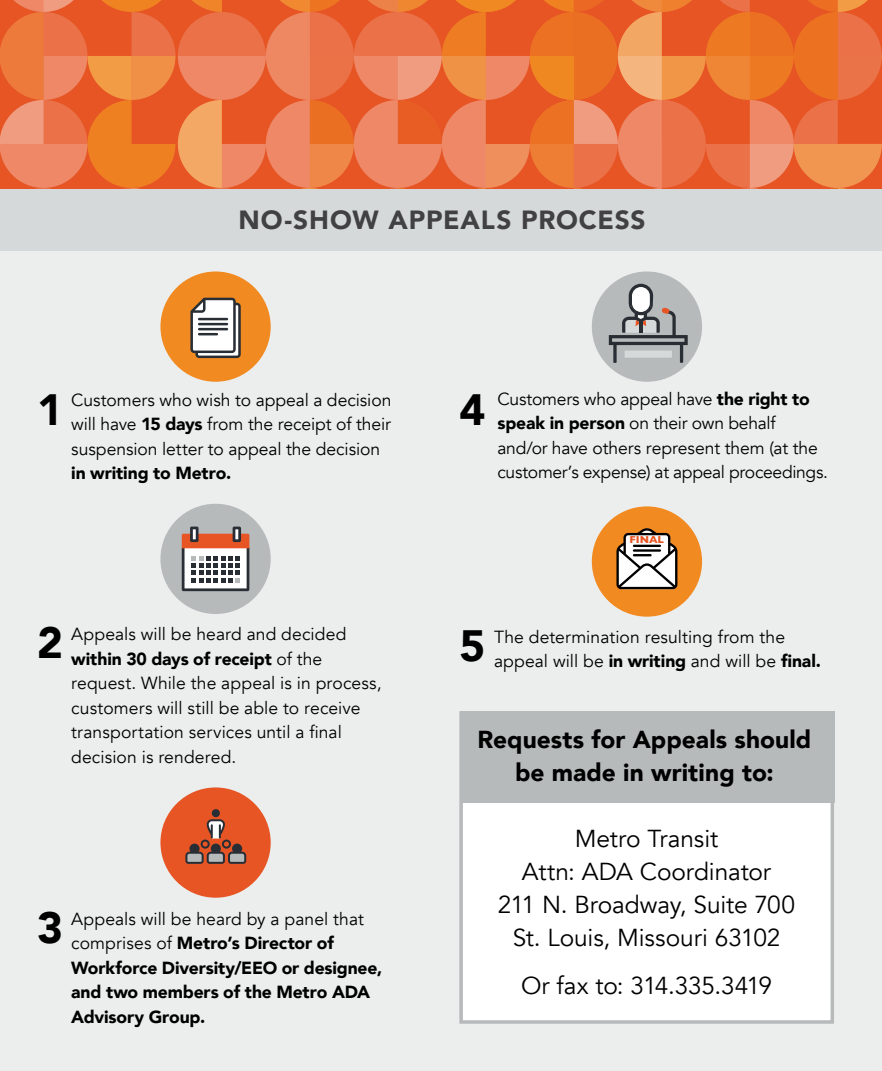
<style>
.page{position:relative;width:882px;height:1071px;background:#fff}
.page>*{position:absolute;margin:0;border:0;box-sizing:border-box;transform-origin:0 0}
.t1{font:900 43.75px "Avenir";color:#000}
.t2{font:900 26.25px "Avenir";letter-spacing:.03em;color:#414042}
.t3{font:24.5px "Avenir";letter-spacing:-.005em;color:#000}
.t4{font:900 24.5px/33.2px "Avenir";letter-spacing:.005em;color:#000;text-align:center}
.t5{font:17.5px/24.5px "Avenir";color:#000}
.t6{font:900 17.5px/24.5px "Avenir";letter-spacing:-.01em;color:#000}
.t7{font:700 10.33px "Gill Sans";color:#e75525}
.s1{font-weight:900}
.s2{font-weight:400}
</style>
<div class="page">
<div style="left:0;top:251px;width:882px;height:820px;background:#eceeee"></div>
<div style="left:0;top:188px;width:882px;height:63px;background:#d6d9d9"></div>
<div style="left:160px;top:271px;width:111px;height:111px;background:#f18a21;border-radius:50%"></div>
<svg style="left:190px;top:298px;width:51px;height:60px;background:#b6b2ad"></svg>
<div style="left:160px;top:787px;width:111px;height:111px;background:#e75525;border-radius:50%"></div>
<div style="left:212px;top:809px;width:8px;height:8px;background:#292e34;border-radius:50%"></div>
<svg style="left:185px;top:819px;width:61px;height:45px"></svg>
<div style="left:160px;top:504px;width:111px;height:110px;background:#b7babb;border-radius:50%"></div>
<svg style="left:182px;top:527px;width:67px;height:64px;background:#b89d95"></svg>
<div style="left:459px;top:711px;width:375px;height:313px;background:#fff;border:4px solid #b7babb"></div>
<div style="left:460px;top:711px;width:374px;height:91px;background:#b7babb"></div>
<div style="left:592px;top:271px;width:110px;height:111px;background:#b7babb;border-radius:50%"></div>
<svg style="left:609px;top:284px;width:79px;height:79px"></svg>
<div style="left:592px;top:506px;width:110px;height:111px;background:#f18a21;border-radius:50%"></div>
<svg style="left:616px;top:528px;width:61px;height:61px;background:#b8ab9e"></svg>
<svg style="left:0;top:0;width:882px;height:189px;background:#eb733f"></svg>
<p class="t2" style="left:238px;top:197px;width:409px">NO-SHOW APPEALS PROCESS</p>
<p class="t1" style="left:37px;top:372px;width:27px">1</p>
<p class="t5" style="left:71px;top:388px;width:322px">Customers who wish to appeal a decision will have <span class="s1">15 days</span> from the receipt of their suspension letter to appeal the decision <span class="s1">in writing to Metro.</span></p>
<p class="t1" style="left:37px;top:606px;width:27px">2</p>
<p class="t5" style="left:71px;top:622px;width:312px">Appeals will be heard and decided <span class="s1">within 30 days of receipt</span> of the request. While the appeal is in process, customers will still be able to receive transportation services until a final decision is rendered.</p>
<p class="t1" style="left:37px;top:890px;width:27px">3</p>
<p class="t6" style="left:71px;top:906px;width:313px"><span class="s2">Appeals will be heard by a panel that comprises of</span> Metro’s Director of<br>Workforce Diversity/EEO or designee, and two members of the Metro ADA<br>Advisory Group.</p>
<p class="t1" style="left:459px;top:372px;width:27px">4</p>
<p class="t5" style="left:497px;top:387px;width:332px">Customers who appeal have <span class="s1">the right to speak in person</span> on their own behalf and/or have others represent them (at the customer’s expense) at appeal proceedings.</p>
<p class="t7" style="left:629px;top:532px;width:36px">FINAL</p>
<p class="t1" style="left:459px;top:608px;width:27px">5</p>
<p class="t5" style="left:494px;top:625px;width:293px">The determination resulting from the</p>
<p class="t5" style="left:494px;top:649px;width:328px">appeal will be <span class="s1">in writing</span> and will be <span class="s1">final.</span></p>
<p class="t4" style="left:478px;top:722px;width:335px">Requests for Appeals should be made in writing to:</p>
<p class="t3" style="left:575px;top:823px;width:145px">Metro Transit</p>
<p class="t3" style="left:522px;top:857px;width:251px">Attn: ADA Coordinator</p>
<p class="t3" style="left:498px;top:890px;width:299px">211 N. Broadway, Suite 700</p>
<p class="t3" style="left:513px;top:923px;width:269px">St. Louis, Missouri 63102</p>
<p class="t3" style="left:521px;top:970px;width:252px">Or fax to: 314.335.3419</p>
</div>
